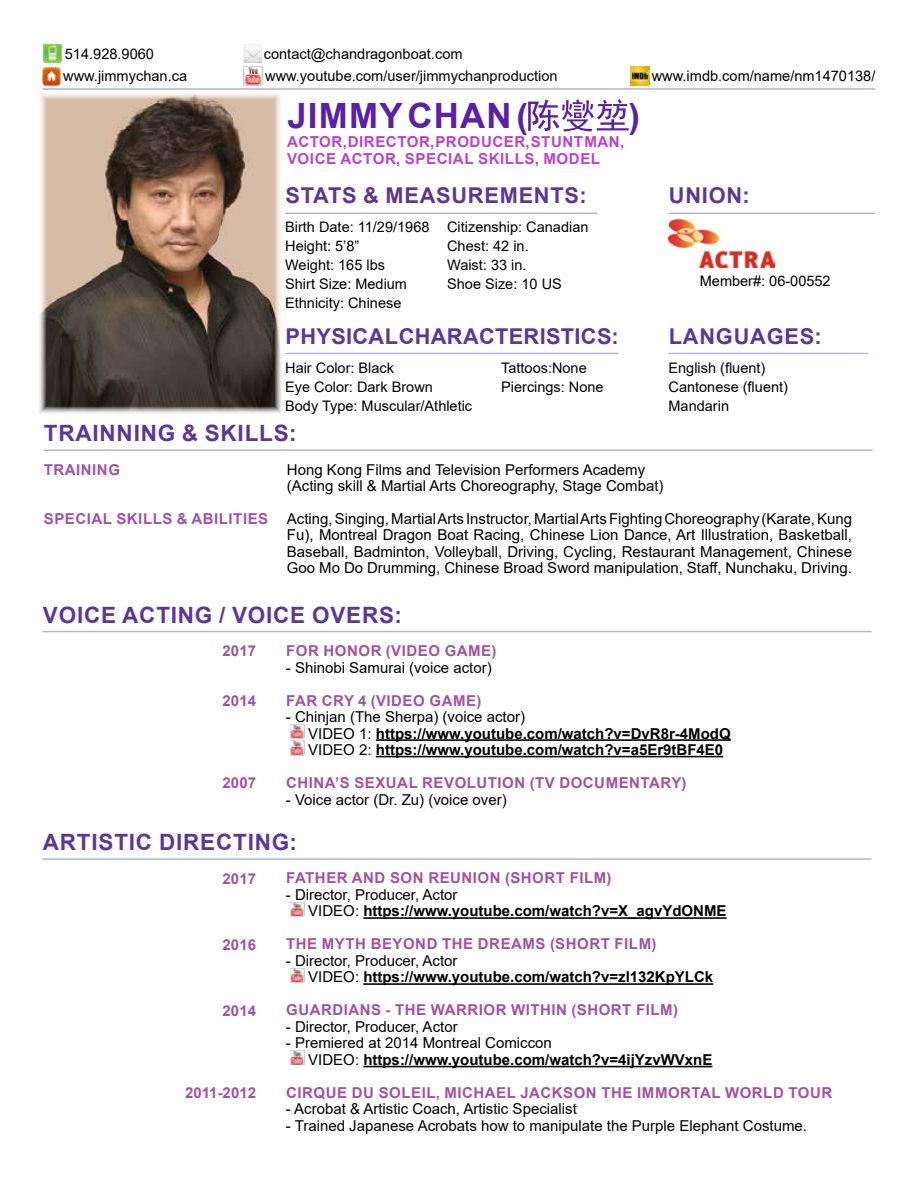
<style>
.page{position:relative;width:918px;height:1188px;background:#fff}
.page>*{position:absolute;margin:0;border:0;box-sizing:border-box;transform-origin:0 0}
.t1{font:700 34.8px "Arial";letter-spacing:.035em;color:#5a20a8}
.t2{font:700 22.5px "Arial";letter-spacing:.035em;color:#5c3896}
.t3{font:700 21.75px "Arial";letter-spacing:.035em;color:#5c3896}
.t4{font:700 15.15px "Arial";letter-spacing:.035em;color:#b845c6}
.t5{font:15px/16.5px "Arial";color:#000}
.t6{font:700 15px/16.5px "Arial";color:#000}
.t7{font:700 15px "Arial";letter-spacing:.035em;color:#a152a0}
.t8{font:700 15px "Arial";color:#a152a0}
.t9{font:14.55px/18.9px "Arial";color:#000}
.s1{font-weight:400}
</style>
<div class="page">
<hr style="left:363px;top:917px;width:364px;height:2px;background:#000">
<hr style="left:363px;top:983px;width:350px;height:2px;background:#000">
<hr style="left:363px;top:1066px;width:349px;height:1px;background:#000">
<img style="left:290px;top:902px;width:14px;height:14px">
<img style="left:290px;top:968px;width:14px;height:14px">
<img style="left:290px;top:1051px;width:14px;height:14px">
<hr style="left:669px;top:213px;width:206px;height:1px;background:#b4b2d9">
<hr style="left:43px;top:858px;width:829px;height:2px;background:#b4b2d9">
<hr style="left:44px;top:449px;width:829px;height:2px;background:#b4b2d9">
<svg style="left:528px;top:99px;width:101px;height:33px"></svg>
<hr style="left:669px;top:353px;width:199px;height:1px;background:#b4b2d9">
<hr style="left:285px;top:213px;width:312px;height:1px;background:#b4b2d9">
<hr style="left:43px;top:88px;width:832px;height:2px;background:#b4b2d9">
<hr style="left:285px;top:353px;width:334px;height:1px;background:#b4b2d9">
<img style="left:669px;top:219px;width:105px;height:48px">
<img style="left:39px;top:93px;width:243px;height:321px">
<img style="left:43px;top:67px;width:17px;height:18px">
<img style="left:244px;top:67px;width:18px;height:18px">
<hr style="left:376px;top:739px;width:355px;height:2px;background:#000">
<hr style="left:376px;top:756px;width:347px;height:1px;background:#000">
<img style="left:290px;top:724px;width:14px;height:15px">
<img style="left:290px;top:741px;width:14px;height:14px">
<hr style="left:43px;top:631px;width:829px;height:1px;background:#b4b2d9">
<img style="left:631px;top:67px;width:18px;height:18px">
<img style="left:244px;top:44px;width:17px;height:19px">
<img style="left:44px;top:44px;width:17px;height:19px">
<p class="t9" style="left:65px;top:44px;width:91px">514.928.9060</p>
<p class="t9" style="left:264px;top:44px;width:200px">contact@chandragonboat.com</p>
<p class="t9" style="left:63px;top:67px;width:125px">www.jimmychan.ca</p>
<p class="t9" style="left:265px;top:67px;width:294px">www.youtube.com/user/jimmychanproduction</p>
<h1 class="t1" style="left:287px;top:91px;width:242px">JIMMY CHAN (</h1>
<h1 class="t1" style="left:629px;top:91px;width:13px">)</h1>
<p class="t4" style="left:287px;top:131px;width:24px">ACTOR</p>
<p class="t4" style="left:343px;top:131px;width:200px">, DIRECTOR, PRODUCER, STUNT</p>
<p class="t4" style="left:584px;top:131px;width:41px">MAN,</p>
<p class="t4" style="left:287px;top:148px;width:129px">VOICE ACTOR, SPECI</p>
<p class="t4" style="left:453px;top:148px;width:144px">AL SKILLS, MODEL</p>
<h3 class="t3" style="left:286px;top:180px;width:303px">STATS &amp; MEASUREMENTS:</h3>
<p class="t9" style="left:285px;top:218px;width:305px">Birth Date: 11/29/1968 Citizenship: Canadian<br>Height: 5’8”</p>
<p class="t9" style="left:447px;top:236px;width:83px">Chest: 42 in.</p>
<p class="t9" style="left:285px;top:255px;width:101px">Weight: 165 lbs</p>
<p class="t9" style="left:447px;top:255px;width:81px">Waist: 33 in.</p>
<p class="t9" style="left:285px;top:274px;width:123px">Shirt Size: Medium</p>
<p class="t9" style="left:447px;top:274px;width:116px">Shoe Size: 10 US</p>
<p class="t9" style="left:285px;top:293px;width:118px">Ethnicity: Chinese</p>
<h3 class="t3" style="left:286px;top:321px;width:208px">PHYSICAL CHARACTERISTICS</h3>
<h3 class="t3" style="left:612px;top:321px;width:9px">:</h3>
<p class="t9" style="left:285px;top:358px;width:110px">Hair Color: Black</p>
<p class="t9" style="left:501px;top:358px;width:87px">Tattoos:None</p>
<p class="t9" style="left:285px;top:377px;width:149px">Eye Color: Dark Brown</p>
<p class="t9" style="left:501px;top:377px;width:104px">Piercings: None</p>
<p class="t9" style="left:285px;top:396px;width:189px">Body Type: Muscular/Athletic</p>
<h2 class="t2" style="left:44px;top:418px;width:63px">TRAINNING</h2>
<h2 class="t2" style="left:182px;top:418px;width:116px">&amp; SKILLS:</h2>
<p class="t9" style="left:652px;top:66px;width:225px">www.imdb.com/name/nm1470138/</p>
<h3 class="t3" style="left:669px;top:180px;width:82px">UNION:</h3>
<p class="t9" style="left:700px;top:271px;width:132px">Member#: 06-00552</p>
<h3 class="t3" style="left:669px;top:321px;width:154px">LANGUAGES:</h3>
<p class="t9" style="left:669px;top:358px;width:121px">English (fluent)<br>Cantonese (fluent)<br>Mandarin</p>
<p class="t7" style="left:44px;top:459px;width:78px">TRAINING</p>
<p class="t7" style="left:44px;top:508px;width:226px">SPECIAL SKILLS &amp; ABILITIES</p>
<p class="t5" style="left:287px;top:461px;width:378px">Hong Kong Films and Television Performers Academy (Acting skill &amp; Martial Arts Choreography, Stage Combat)</p>
<p class="t5" style="left:287px;top:510px;width:567px;text-align:justify">Acting, Singing, Martial Arts Instructor, Martial Arts Fighting Choreography (Karate, Kung Fu), Montreal Dragon Boat Racing, Chinese Lion Dance, Art Illustration, Basketball, Baseball, Badminton, Volleyball, Driving, Cycling, Restaurant Management, Chinese Goo Mo Do Drumming, Chinese Broad Sword manipulation, Staff, Nunchaku, Driving.</p>
<h2 class="t2" style="left:43px;top:599px;width:361px">VOICE ACTING / VOICE OVERS:</h2>
<p class="t7" style="left:286px;top:640px;width:212px">FOR HONOR (VIDEO GAM E)</p>
<p class="t5" style="left:286px;top:659px;width:207px">- Shinobi Samurai (voice actor)</p>
<p class="t7" style="left:286px;top:690px;width:197px">FAR CRY 4 (VIDEO GAM E)</p>
<p class="t6" style="left:308px;top:709px;width:423px;text-indent:-22px"><span class="s1">- Chinjan (The Sherpa) (voice actor)<br>VIDEO 1:</span> HTTPS://WWW.YOUTUBE.COM/WATCH?V=DVR8R-4MODQ<br><span class="s1">VIDEO 2:</span> HTTPS://WWW.YOUTUBE.COM/WATCH?V=A5ER9TBF4E0</p>
<p class="t7" style="left:286px;top:772px;width:402px">CHINA’S SEXUAL REVOLUTION (TV DOCUMENTARY)</p>
<p class="t5" style="left:286px;top:791px;width:222px">- Voice actor (Dr. Zu) (voice over)</p>
<p class="t7" style="left:223px;top:640px;width:35px">2017</p>
<p class="t7" style="left:223px;top:690px;width:35px">2014</p>
<p class="t7" style="left:223px;top:772px;width:35px">2007</p>
<h2 class="t2" style="left:43px;top:826px;width:256px">ARTISTIC DIRECTING:</h2>
<p class="t7" style="left:223px;top:868px;width:35px">2017</p>
<p class="t7" style="left:223px;top:934px;width:35px">2016</p>
<p class="t7" style="left:223px;top:1000px;width:35px">2014</p>
<p class="t8" style="left:185px;top:1082px;width:72px">2011-2012</p>
<p class="t7" style="left:286px;top:868px;width:236px">FATHER AND SON REUNION (SHORT</p>
<p class="t7" style="left:570px;top:868px;width:43px">FILM)</p>
<p class="t6" style="left:308px;top:887px;width:418px;text-indent:-22px"><span class="s1">- Director, Producer, Actor<br>VIDEO:</span> HTTPS://WWW.YOUTUBE.COM/WATCH?V=X_AGVYDON ME</p>
<p class="t7" style="left:286px;top:934px;width:281px">THE MYTH BEYOND THE DREAMS (SHORT</p>
<p class="t7" style="left:615px;top:934px;width:43px">FILM)</p>
<p class="t6" style="left:308px;top:953px;width:406px;text-indent:-22px"><span class="s1">- Director, Producer, Actor<br>VIDEO:</span> HTTPS://WWW.YOUTUBE.COM/WATCH?V=ZL132KPYLCK</p>
<p class="t7" style="left:286px;top:1000px;width:303px">GUARDIANS - THE WARRIOR WITHIN (SHORT</p>
<p class="t7" style="left:636px;top:1000px;width:43px">FILM)</p>
<p class="t5" style="left:286px;top:1018px;width:173px">- Director, Producer, Actor</p>
<p class="t6" style="left:308px;top:1035px;width:404px;text-indent:-22px"><span class="s1">- Premiered at 2014 Montreal Comiccon<br>VIDEO:</span> HTTPS://WWW.YOUTUBE.COM/WATCH?V=4IJYZVWVXNE</p>
<p class="t7" style="left:286px;top:1082px;width:327px">CIRQUE DU SOLEIL, MICHAEL JACKSON THE</p>
<p class="t7" style="left:637px;top:1082px;width:43px">IMMORT</p>
<p class="t7" style="left:700px;top:1082px;width:134px">AL WORLD TOUR</p>
<p class="t5" style="left:286px;top:1101px;width:292px">- Acrobat &amp; Artistic Coach, Artistic Specialist</p>
<p class="t5" style="left:286px;top:1117px;width:523px">- Trained Japanese Acrobats how to manipulate the Purple Elephant Costume.</p>
</div>
